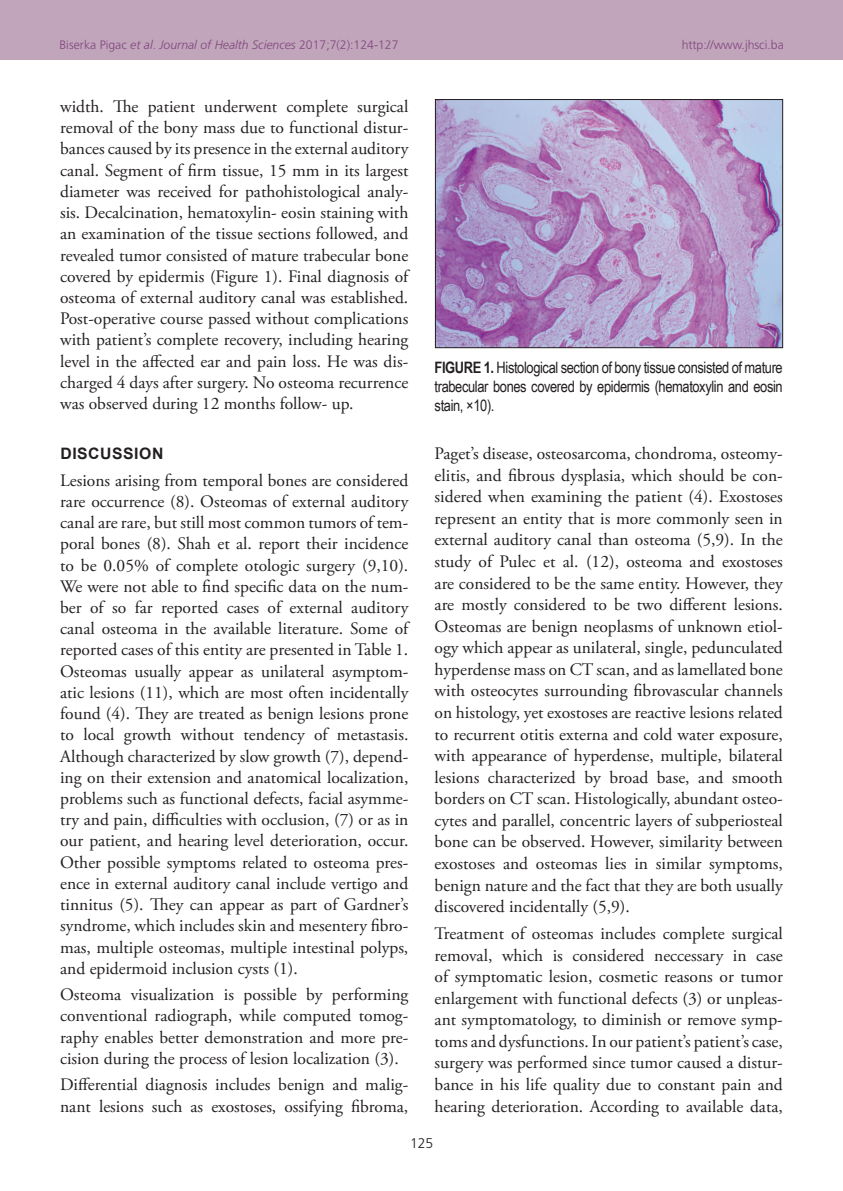
<style>
.page{position:relative;width:843px;height:1191px;background:#fff}
.page>*{position:absolute;margin:0;border:0;box-sizing:border-box;transform-origin:0 0}
.TX{font:17.5px/21.2px "Adobe Garamond Pro";color:#231f20;text-align:justify}
.FGC{font:15.75px/18.9px "Arial Narrow";letter-spacing:-.025em;color:#231f20;text-align:justify}
.t1{font:700 15.75px "Arial";letter-spacing:.035em;color:#231f20}
.RF{font:300 14px "Frutiger CE";color:#231f20}
.RH{font:300 12.25px "Frutiger CE";color:#82467e}
.s1{font-style:italic}
.s2{font-weight:700}
</style>
<div class="page">
<div style="left:0;top:0;width:843px;height:60px;background:#c0a5bb"></div>
<img style="left:437px;top:101px;width:344px;height:245px">
<div style="left:435px;top:99px;width:348px;height:249px;border:1px solid #231f20"></div>
<p class="RH" style="left:60px;top:37px;width:341px">Biserka Pigac <span class="s1">et al</span>. <span class="s1">Journal of Health Sciences</span> 2017;7(2):124-127</p>
<p class="RH" style="left:682px;top:37px;width:104px">http://www.jhsci.ba</p>
<p class="TX" style="left:60px;top:97px;width:350px">width. The patient underwent complete surgical removal of the bony mass due to functional distur&shy;bances caused by its presence in the external auditory canal. Segment of firm tissue, 15 mm in its largest diameter was received for pathohistological analy&shy;sis. Decalcination, hematoxylin- eosin staining with an examination of the tissue sections followed, and revealed tumor consisted of mature trabecular bone covered by epidermis (Figure 1). Final diagnosis of osteoma of external auditory canal was established.<br>Post-operative course passed without complications with patient’s complete recovery, including hearing level in the affected ear and pain loss. He was dis&shy;charged 4 days after surgery. No osteoma recurrence was observed during 12 months follow- up.</p>
<h1 class="t1" style="left:60px;top:442px;width:104px">DISCUSSION</h1>
<p class="TX" style="left:60px;top:470px;width:350px">Lesions arising from temporal bones are considered rare occurrence (8). Osteomas of external auditory canal are rare, but still most common tumors of tem&shy;poral bones (8). Shah et al. report their incidence to be 0.05% of complete otologic surgery (9,10).<br>We were not able to find specific data on the num&shy;ber of so far reported cases of external auditory canal osteoma in the available literature. Some of reported cases of this entity are presented in Table 1.<br>Osteomas usually appear as unilateral asymptom&shy;atic lesions (11), which are most often incidentally found (4). They are treated as benign lesions prone to local growth without tendency of metastasis.<br>Although characterized by slow growth (7), depend&shy;ing on their extension and anatomical localization, problems such as functional defects, facial asymme&shy;try and pain, difficulties with occlusion, (7) or as in our patient, and hearing level deterioration, occur.<br>Other possible symptoms related to osteoma pres&shy;ence in external auditory canal include vertigo and tinnitus (5). They can appear as part of Gardner’s syndrome, which includes skin and mesentery fibro&shy;mas, multiple osteomas, multiple intestinal polyps, and epidermoid inclusion cysts (1).</p>
<p class="TX" style="left:60px;top:984px;width:350px">Osteoma visualization is possible by performing conventional radiograph, while computed tomog&shy;raphy enables better demonstration and more pre&shy;cision during the process of lesion localization (3).</p>
<p class="TX" style="left:60px;top:1075px;width:350px">Differential diagnosis includes benign and malig&shy;nant lesions such as exostoses, ossifying fibroma,</p>
<p class="FGC" style="left:435px;top:357px;width:350px"><span class="s2">FIGURE 1.</span> Histological section of bony tissue consisted of mature trabecular bones covered by epidermis (hematoxylin and eosin stain, ×10).</p>
<p class="TX" style="left:435px;top:443px;width:350px">Paget’s disease, osteosarcoma, chondroma, osteomy&shy;elitis, and fibrous dysplasia, which should be con&shy;sidered when examining the patient (4). Exostoses represent an entity that is more commonly seen in external auditory canal than osteoma (5,9). In the study of Pulec et al. (12), osteoma and exostoses are considered to be the same entity. However, they are mostly considered to be two different lesions.<br>Osteomas are benign neoplasms of unknown etiol&shy;ogy which appear as unilateral, single, pedunculated hyperdense mass on CT scan, and as lamellated bone with osteocytes surrounding fibrovascular channels on histology, yet exostoses are reactive lesions related to recurrent otitis externa and cold water exposure, with appearance of hyperdense, multiple, bilateral lesions characterized by broad base, and smooth borders on CT scan. Histologically, abundant osteo&shy;cytes and parallel, concentric layers of subperiosteal bone can be observed. However, similarity between exostoses and osteomas lies in similar symptoms, benign nature and the fact that they are both usually discovered incidentally (5,9).</p>
<p class="TX" style="left:435px;top:923px;width:350px">Treatment of osteomas includes complete surgical removal, which is considered neccessary in case of symptomatic lesion, cosmetic reasons or tumor enlargement with functional defects (3) or unpleas&shy;ant symptomatology, to diminish or remove symp&shy;toms and dysfunctions. In our patient’s patient’s case, surgery was performed since tumor caused a distur&shy;bance in his life quality due to constant pain and hearing deterioration. According to available data,</p>
<p class="RF" style="left:410px;top:1134px;width:25px">125</p>
</div>
